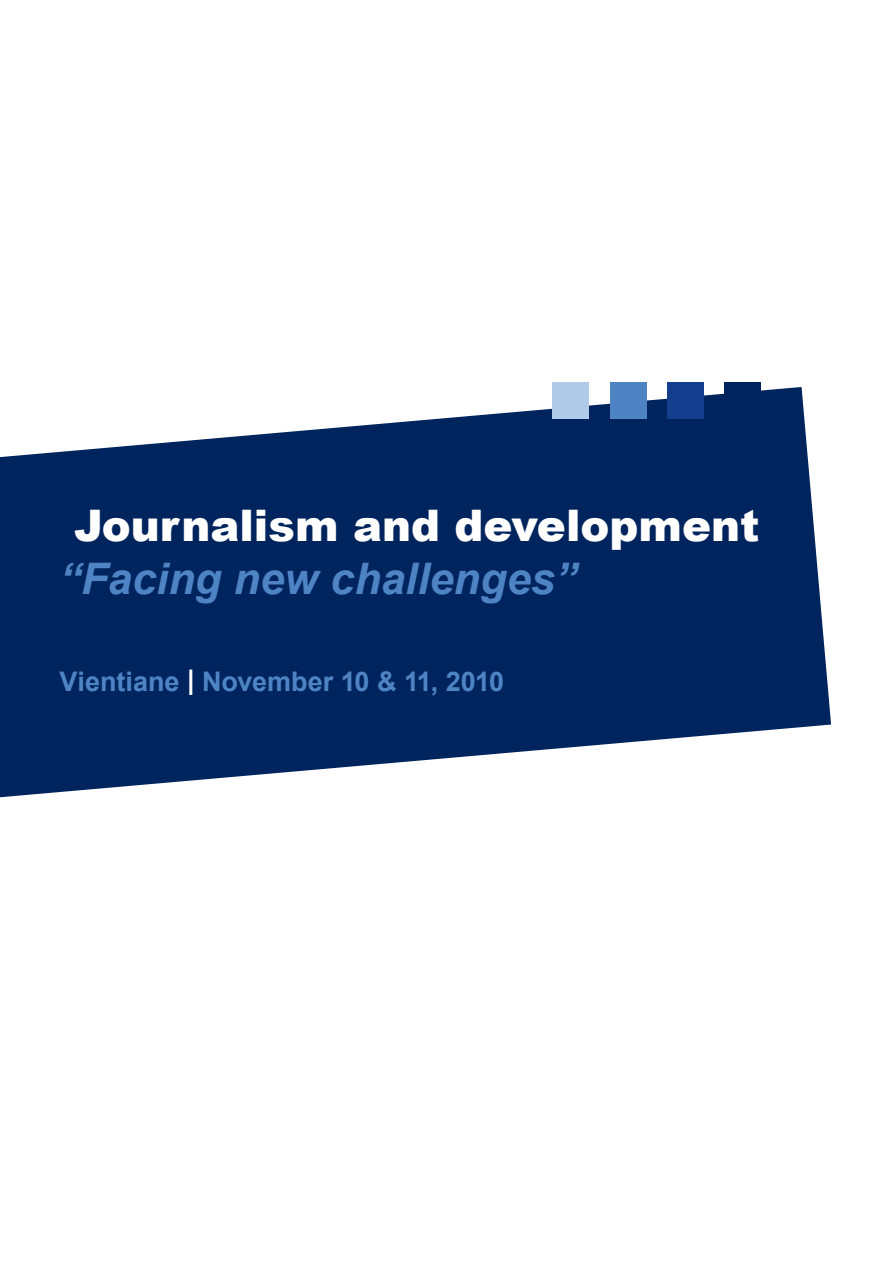
<style>
.page{position:relative;width:893px;height:1263px;background:#fff}
.page>*{position:absolute;margin:0;border:0;box-sizing:border-box;transform-origin:0 0}
.t1{font:900 43.5px "Arial";color:#fff}
.t2{font:italic 700 43.5px "Arial";color:#4f84c4}
.t3{font:700 27px "Arial";color:#4f84c4}
.s1{color:#fff}
</style>
<div class="page">
<svg style="left:0;top:387px;width:831px;height:410px;fill:#00245d"></svg>
<div style="left:724px;top:383px;width:36px;height:36px;background:#00245d"></div>
<div style="left:667px;top:383px;width:36px;height:36px;background:#133d8d"></div>
<div style="left:610px;top:383px;width:36px;height:36px;background:#4f84c4"></div>
<div style="left:553px;top:383px;width:36px;height:36px;background:#b0cbea"></div>
<h1 class="t1" style="left:74px;top:494px;width:687px">Journalism and development</h1>
<h1 class="t2" style="left:60px;top:549px;width:519px">“Facing new challenges”</h1>
<p class="t3" style="left:60px;top:663px;width:446px">Vientiane <span class="s1">|</span> November 10 &amp; 11, 2010</p>
</div>
